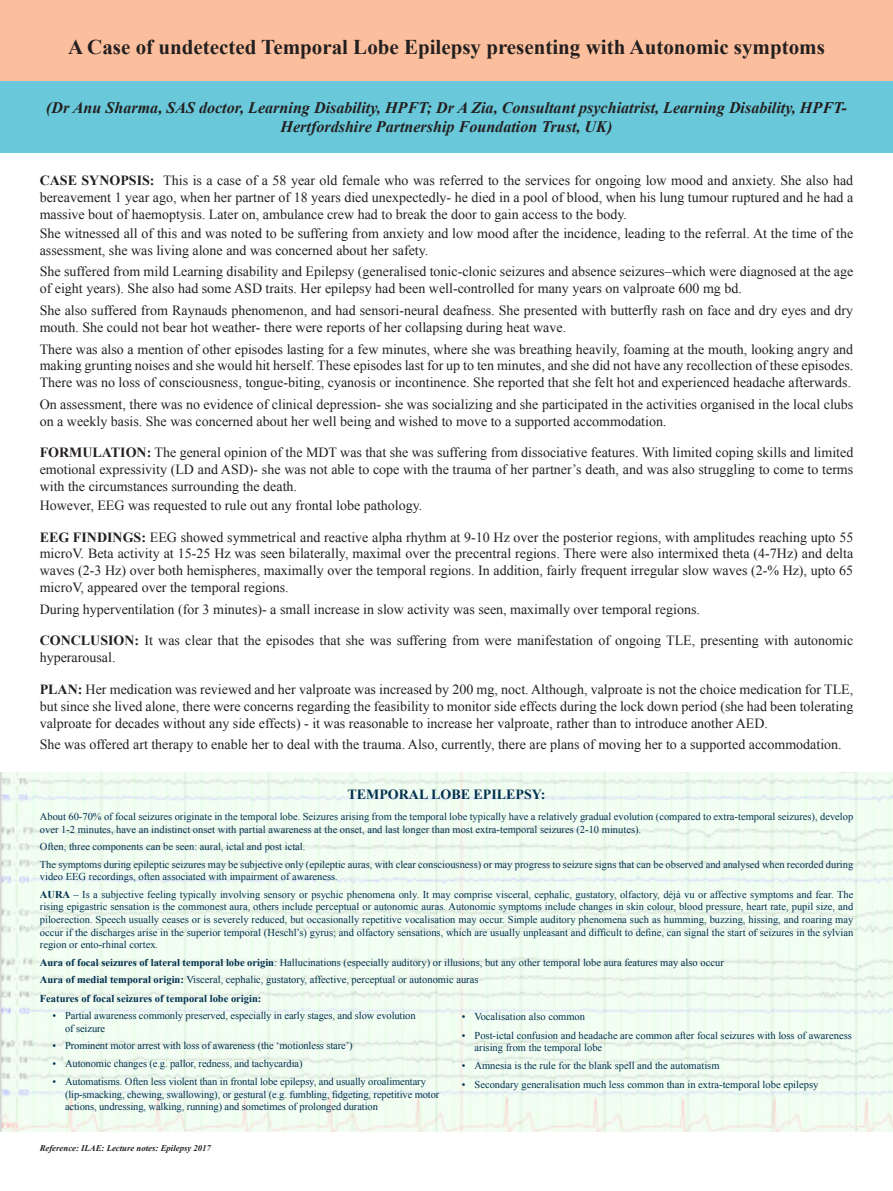
<style>
.page{position:relative;width:893px;height:1191px;background:#fff}
.page>*{position:absolute;margin:0;border:0;box-sizing:border-box;transform-origin:0 0}
.t1{font:700 21px "Times New Roman";color:#231f20}
.t2{font:italic 700 16.1px/19.3px "Times New Roman";color:#231f20;text-align:center}
.t3{font:14px/16.8px "Times New Roman";color:#231f20;text-align:justify}
.t4{font:700 14px "Times New Roman";color:#002f4e}
.t5{font:10.5px/12.6px "Times New Roman";color:#002f4e}
.t6{font:700 10.5px "Times New Roman";color:#002f4e}
.t7{font:italic 700 8.75px "Times New Roman";color:#231f20}
.s1{font-weight:700}
</style>
<div class="page">
<img style="left:0;top:772px;width:893px;height:359px">
<div style="left:0;top:0;width:893px;height:81px;background:#fbbf9d"></div>
<div style="left:0;top:81px;width:893px;height:72px;background:#69c9da"></div>
<p class="t1" style="left:68px;top:32px;width:758px">A Case of undetected Temporal Lobe Epilepsy presenting with Autonomic symptoms</p>
<p class="t2" style="left:46px;top:97px;width:802px">(Dr Anu Sharma, SAS doctor, Learning Disability, HPFT; Dr A Zia, Consultant psychiatrist, Learning Disability, HPFT-<br>Hertfordshire Partnership Foundation Trust, UK)</p>
<p class="t3" style="left:40px;top:172px;width:815px"><span class="s1">CASE SYNOPSIS:</span> This is a case of a 58 year old female who was referred to the services for ongoing low mood and anxiety. She also had bereavement 1 year ago, when her partner of 18 years died unexpectedly- he died in a pool of blood, when his lung tumour ruptured and he had a massive bout of haemoptysis. Later on, ambulance crew had to break the door to gain access to the body.</p>
<p class="t3" style="left:40px;top:224px;width:815px">She witnessed all of this and was noted to be suffering from anxiety and low mood after the incidence, leading to the referral. At the time of the assessment, she was living alone and was concerned about her safety.</p>
<p class="t3" style="left:40px;top:263px;width:815px">She suffered from mild Learning disability and Epilepsy (generalised tonic-clonic seizures and absence seizures–which were diagnosed at the age of eight years). She also had some ASD traits. Her epilepsy had been well-controlled for many years on valproate 600 mg bd.</p>
<p class="t3" style="left:40px;top:302px;width:815px">She also suffered from Raynauds phenomenon, and had sensori-neural deafness. She presented with butterfly rash on face and dry eyes and dry mouth. She could not bear hot weather- there were reports of her collapsing during heat wave.</p>
<p class="t3" style="left:40px;top:340px;width:815px">There was also a mention of other episodes lasting for a few minutes, where she was breathing heavily, foaming at the mouth, looking angry and making grunting noises and she would hit herself. These episodes last for up to ten minutes, and she did not have any recollection of these episodes.<br>There was no loss of consciousness, tongue-biting, cyanosis or incontinence. She reported that she felt hot and experienced headache afterwards.</p>
<p class="t3" style="left:40px;top:395px;width:815px">On assessment, there was no evidence of clinical depression- she was socializing and she participated in the activities organised in the local clubs on a weekly basis. She was concerned about her well being and wished to move to a supported accommodation.</p>
<p class="t3" style="left:40px;top:444px;width:815px"><span class="s1">FORMULATION:</span> The general opinion of the MDT was that she was suffering from dissociative features. With limited coping skills and limited emotional expressivity (LD and ASD)- she was not able to cope with the trauma of her partner’s death, and was also struggling to come to terms with the circumstances surrounding the death.</p>
<p class="t3" style="left:40px;top:496px;width:384px">However, EEG was requested to rule out any frontal lobe pathology.</p>
<p class="t3" style="left:40px;top:528px;width:815px"><span class="s1">EEG FINDINGS:</span> EEG showed symmetrical and reactive alpha rhythm at 9-10 Hz over the posterior regions, with amplitudes reaching upto 55 microV. Beta activity at 15-25 Hz was seen bilaterally, maximal over the precentral regions. There were also intermixed theta (4-7Hz) and delta waves (2-3 Hz) over both hemispheres, maximally over the temporal regions. In addition, fairly frequent irregular slow waves (2-% Hz), upto 65 microV, appeared over the temporal regions.</p>
<p class="t3" style="left:40px;top:600px;width:662px">During hyperventilation (for 3 minutes)- a small increase in slow activity was seen, maximally over temporal regions.</p>
<p class="t3" style="left:40px;top:632px;width:815px"><span class="s1">CONCLUSION:</span> It was clear that the episodes that she was suffering from were manifestation of ongoing TLE, presenting with autonomic hyperarousal.</p>
<p class="t3" style="left:40px;top:680px;width:815px"><span class="s1">PLAN:</span> Her medication was reviewed and her valproate was increased by 200 mg, noct. Although, valproate is not the choice medication for TLE, but since she lived alone, there were concerns regarding the feasibility to monitor side effects during the lock down period (she had been tolerating valproate for decades without any side effects) - it was reasonable to increase her valproate, rather than to introduce another AED.</p>
<p class="t3" style="left:40px;top:736px;width:804px">She was offered art therapy to enable her to deal with the trauma. Also, currently, there are plans of moving her to a supported accommodation.</p>
<p class="t4" style="left:347px;top:784px;width:199px">TEMPORAL LOBE EPILEPSY:</p>
<p class="t5" style="left:40px;top:810px;width:815px">About 60-70% of focal seizures originate in the temporal lobe. Seizures arising from the temporal lobe typically have a relatively gradual evolution (compared to extra-temporal seizures), develop over 1-2 minutes, have an indistinct onset with partial awareness at the onset, and last longer than most extra-temporal seizures (2-10 minutes).</p>
<p class="t5" style="left:40px;top:840px;width:267px">Often, three components can be seen: aural, ictal and post ictal.</p>
<p class="t5" style="left:40px;top:858px;width:815px">The symptoms during epileptic seizures may be subjective only (epileptic auras, with clear consciousness) or may progress to seizure signs that can be observed and analysed when recorded during video EEG recordings, often associated with impairment of awareness.</p>
<p class="t5" style="left:40px;top:888px;width:815px;text-align:justify"><span class="s1">AURA</span> – Is a subjective feeling typically involving sensory or psychic phenomena only. It may comprise visceral, cephalic, gustatory, olfactory, déjà vu or affective symptoms and fear. The rising epigastric sensation is the commonest aura, others include perceptual or autonomic auras. Autonomic symptoms include changes in skin colour, blood pressure, heart rate, pupil size, and piloerection. Speech usually ceases or is severely reduced, but occasionally repetitive vocalisation may occur. Simple auditory phenomena such as humming, buzzing, hissing, and roaring may occur if the discharges arise in the superior temporal (Heschl’s) gyrus; and olfactory sensations, which are usually unpleasant and difficult to define, can signal the start of seizures in the sylvian region or ento-rhinal cortex.</p>
<p class="t5" style="left:40px;top:955px;width:685px"><span class="s1">Aura of focal seizures of lateral temporal lobe origin</span>: Hallucinations (especially auditory) or illusions, but any other temporal lobe aura features may also occur</p>
<p class="t5" style="left:40px;top:973px;width:440px"><span class="s1">Aura of medial temporal origin:</span> Visceral, cephalic, gustatory, affective, perceptual or autonomic auras</p>
<p class="t6" style="left:40px;top:991px;width:223px">Features of focal seizures of temporal lobe origin:</p>
<p class="t5" style="left:65px;top:1009px;width:352px;text-indent:-13px">• Partial awareness commonly preserved, especially in early stages, and slow evolution of seizure</p>
<p class="t5" style="left:52px;top:1039px;width:302px">• Prominent motor arrest with loss of awareness (the ‘motionless stare’)</p>
<p class="t5" style="left:52px;top:1056px;width:252px">• Autonomic changes (e.g. pallor, redness, and tachycardia)</p>
<p class="t5" style="left:65px;top:1075px;width:376px;text-indent:-13px">• Automatisms. Often less violent than in frontal lobe epilepsy, and usually oroalimentary (lip-smacking, chewing, swallowing), or gestural (e.g. fumbling, fidgeting, repetitive motor actions, undressing, walking, running) and sometimes of prolonged duration</p>
<p class="t7" style="left:40px;top:1142px;width:173px">Reference: ILAE: Lecture notes: Epilepsy 2017</p>
<p class="t5" style="left:462px;top:1010px;width:125px">• Vocalisation also common</p>
<p class="t5" style="left:474px;top:1028px;width:379px;text-indent:-13px">• Post-ictal confusion and headache are common after focal seizures with loss of awareness arising from the temporal lobe</p>
<p class="t5" style="left:462px;top:1059px;width:259px">• Amnesia is the rule for the blank spell and the automatism</p>
<p class="t5" style="left:462px;top:1077px;width:358px">• Secondary generalisation much less common than in extra-temporal lobe epilepsy</p>
</div>
